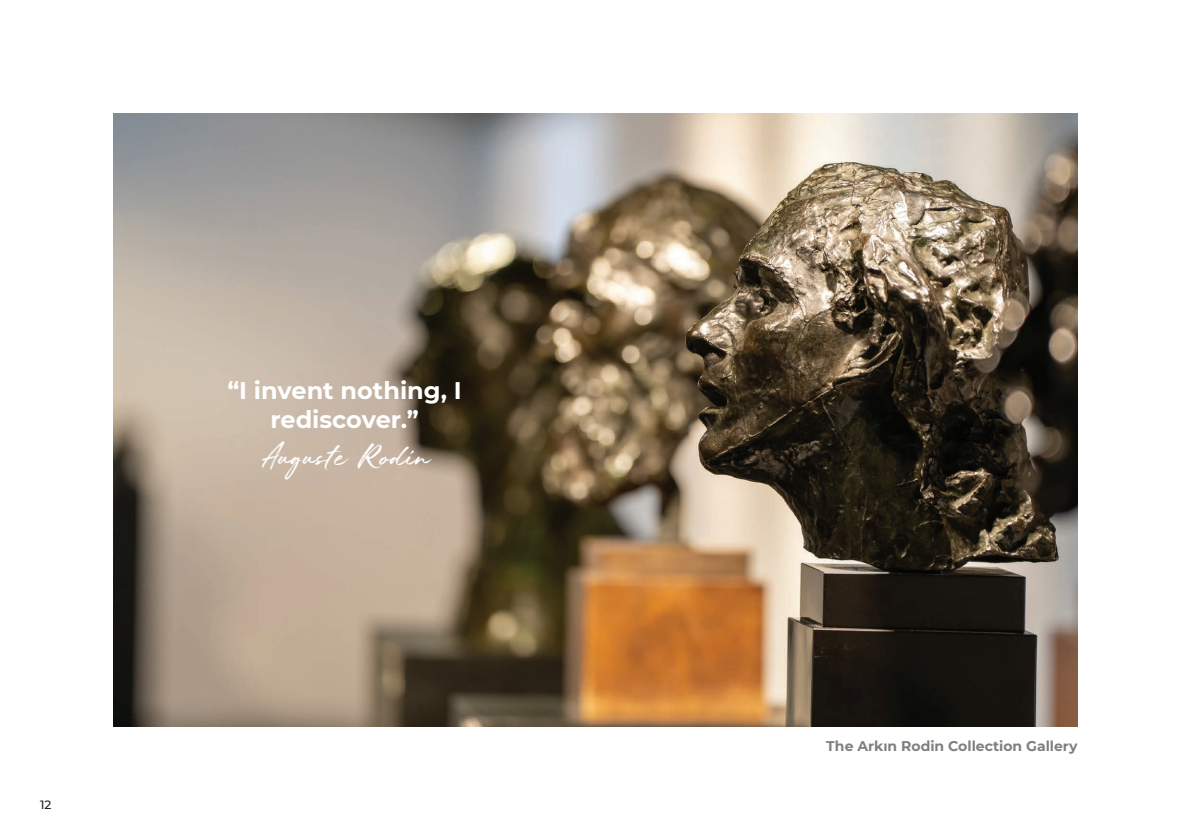
<style>
.page{position:relative;width:1191px;height:840px;background:#fff}
.page>*{position:absolute;margin:0;border:0;box-sizing:border-box;transform-origin:0 0}
.t1{font:32px "Divine Rhapsody";color:#fff}
.t2{font:700 24px/28.8px "Montserrat";color:#fff;text-align:center}
.t3{font:700 14px "Montserrat";color:#7e7f80}
.t4{font:500 12px "Montserrat";color:#231f20}
</style>
<div class="page">
<img style="left:113px;top:113px;width:964px;height:613px">
<p class="t4" style="left:40px;top:797px;width:13px">12</p>
<h2 class="t2" style="left:227px;top:376px;width:236px">“I invent nothing, I rediscover.”</h2>
<h1 class="t1" style="left:261px;top:444px;width:169px">Auguste Rodin</h1>
<p class="t3" style="left:826px;top:737px;width:253px">The Arkın Rodin Collection Gallery</p>
</div>
